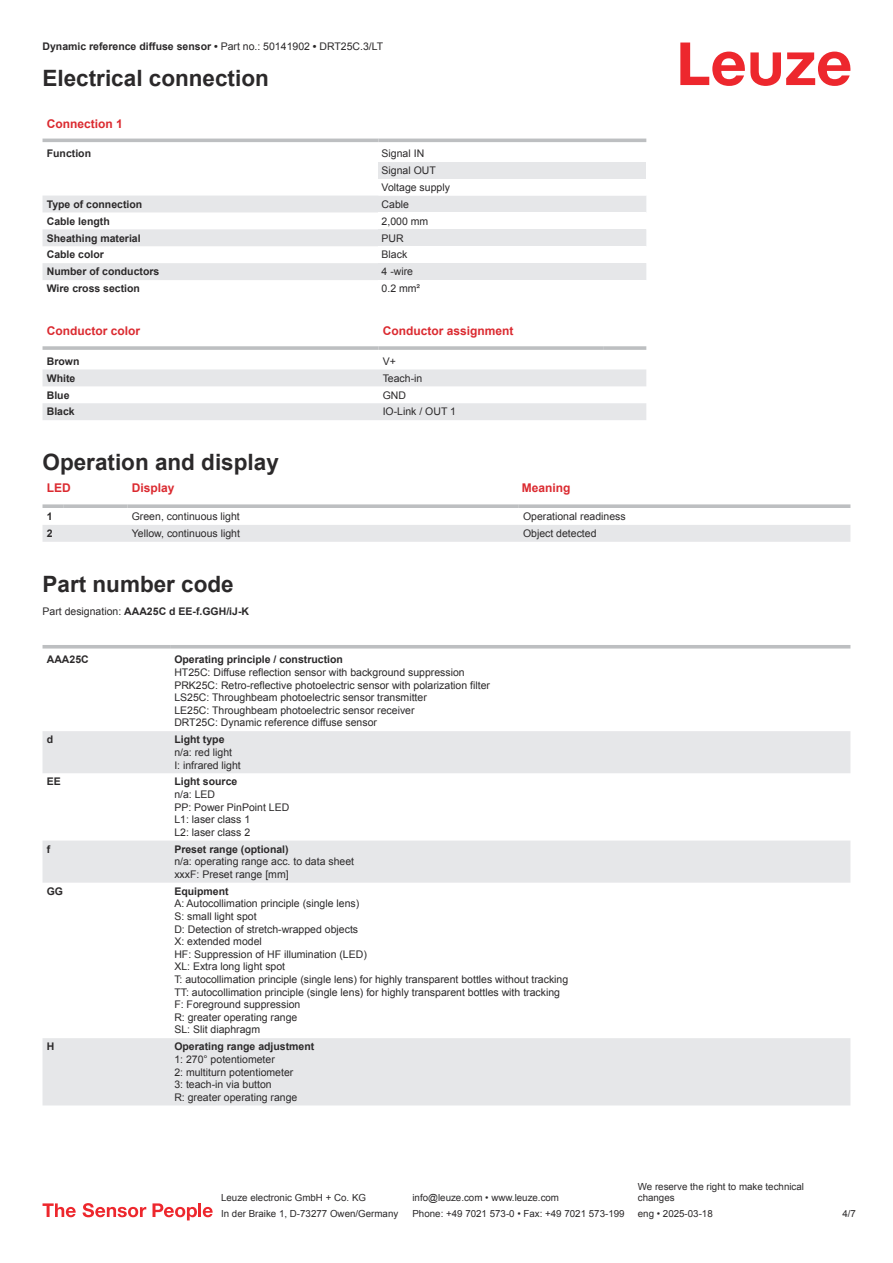
<style>
.page{position:relative;width:893px;height:1263px;background:#fff}
.page>*{position:absolute;margin:0;border:0;box-sizing:border-box;transform-origin:0 0}
.t1{font:700 22.5px "Arial";color:#2b292a}
.t2{font:700 12px "Arial";color:#db2a30}
.t3{font:10.5px/12.6px "Arial";color:#2b292a}
.t4{font:700 10.5px "Arial";color:#2b292a}
.t5{font:9.75px/11.7px "Arial";color:#2b292a}
.s1{font-weight:400}
</style>
<div class="page">
<svg style="left:680px;top:43px;width:170px;height:43px"></svg>
<svg style="left:43px;top:138px;width:603px;height:58px"></svg>
<svg style="left:43px;top:196px;width:335px;height:84px;fill:#e6e7e9"></svg>
<hr style="left:43px;top:139px;width:335px;height:3px;background:#bdbfc1">
<hr style="left:378px;top:139px;width:268px;height:3px;background:#bdbfc1">
<svg style="left:378px;top:145px;width:268px;height:51px"></svg>
<div style="left:378px;top:162px;width:268px;height:17px;background:#e6e7e9"></div>
<div style="left:378px;top:196px;width:268px;height:16px;background:#e6e7e9"></div>
<div style="left:378px;top:229px;width:268px;height:17px;background:#e6e7e9"></div>
<div style="left:378px;top:263px;width:268px;height:17px;background:#e6e7e9"></div>
<svg style="left:43px;top:369px;width:603px;height:51px"></svg>
<svg style="left:43px;top:346px;width:335px;height:4px"></svg>
<hr style="left:378px;top:346px;width:226px;height:4px;background:#c6c8c9">
<svg style="left:604px;top:346px;width:42px;height:4px"></svg>
<div style="left:43px;top:525px;width:807px;height:17px;background:#e6e7e9"></div>
<svg style="left:43px;top:504px;width:21px;height:4px"></svg>
<svg style="left:64px;top:504px;width:64px;height:4px"></svg>
<svg style="left:128px;top:504px;width:391px;height:4px;background:#c3c5c7"></svg>
<svg style="left:519px;top:504px;width:331px;height:4px"></svg>
<svg style="left:43px;top:731px;width:807px;height:374px"></svg>
<hr style="left:43px;top:645px;width:127px;height:3px;background:#bdbfc1">
<hr style="left:170px;top:645px;width:680px;height:3px;background:#bdbfc1">
<svg style="left:43px;top:1203px;width:33px;height:14px"></svg>
<svg style="left:83px;top:1203px;width:63px;height:14px"></svg>
<svg style="left:153px;top:1203px;width:44px;height:17px"></svg>
<hr style="left:198px;top:1203px;width:3px;height:14px;background:#ed272d">
<svg style="left:203px;top:1207px;width:10px;height:10px"></svg>
<p class="t4" style="left:43px;top:43px;width:342px">Dynamic reference diffuse sensor • <span class="s1">Part no.: 50141902</span> • <span class="s1">DRT25C.3/LT</span></p>
<h1 class="t1" style="left:43px;top:70px;width:228px">Electrical connection</h1>
<p class="t2" style="left:47px;top:119px;width:78px">Connection 1</p>
<p class="t4" style="left:47px;top:149px;width:46px">Function</p>
<p class="t3" style="left:382px;top:146px;width:70px;line-height:17px">Signal IN<br>Signal OUT<br>Voltage supply</p>
<p class="t4" style="left:47px;top:200px;width:97px">Type of connection</p>
<p class="t3" style="left:382px;top:199px;width:29px">Cable</p>
<p class="t4" style="left:47px;top:217px;width:65px">Cable length</p>
<p class="t3" style="left:382px;top:216px;width:48px">2,000 mm</p>
<p class="t4" style="left:47px;top:234px;width:95px">Sheathing material</p>
<p class="t3" style="left:382px;top:233px;width:24px">PUR</p>
<p class="t4" style="left:47px;top:251px;width:59px">Cable color</p>
<p class="t3" style="left:382px;top:249px;width:27px">Black</p>
<p class="t4" style="left:47px;top:268px;width:114px">Number of conductors</p>
<p class="t3" style="left:382px;top:266px;width:33px">4 -wire</p>
<p class="t4" style="left:47px;top:285px;width:95px">Wire cross section</p>
<p class="t3" style="left:382px;top:283px;width:40px">0.2 mm²</p>
<p class="t2" style="left:47px;top:327px;width:95px">Conductor color</p>
<p class="t2" style="left:383px;top:327px;width:132px">Conductor assignment</p>
<p class="t4" style="left:47px;top:357px;width:34px">Brown</p>
<p class="t3" style="left:383px;top:356px;width:15px">V+</p>
<p class="t4" style="left:47px;top:374px;width:30px">White</p>
<p class="t3" style="left:383px;top:373px;width:41px">Teach-in</p>
<p class="t4" style="left:47px;top:391px;width:24px">Blue</p>
<p class="t3" style="left:383px;top:389px;width:25px">GND</p>
<p class="t4" style="left:47px;top:408px;width:30px">Black</p>
<p class="t3" style="left:383px;top:406px;width:75px">IO-Link / OUT 1</p>
<h1 class="t1" style="left:43px;top:454px;width:238px">Operation and display</h1>
<p class="t2" style="left:47px;top:483px;width:25px">LED</p>
<p class="t2" style="left:132px;top:483px;width:44px">Display</p>
<p class="t2" style="left:522px;top:483px;width:50px">Meaning</p>
<p class="t4" style="left:47px;top:512px;width:7px">1</p>
<p class="t3" style="left:132px;top:511px;width:109px">Green, continuous light</p>
<p class="t3" style="left:523px;top:511px;width:104px">Operational readiness</p>
<p class="t4" style="left:47px;top:529px;width:7px">2</p>
<p class="t3" style="left:132px;top:528px;width:110px">Yellow, continuous light</p>
<p class="t3" style="left:523px;top:528px;width:75px">Object detected</p>
<h1 class="t1" style="left:43px;top:575px;width:193px">Part number code</h1>
<p class="t4" style="left:43px;top:607px;width:208px"><span class="s1">Part designation:</span> AAA25C d EE-f.GGH/iJ-K</p>
<p class="t4" style="left:47px;top:656px;width:43px">AAA25C</p>
<p class="t4" style="left:174px;top:656px;width:170px">Operating principle / construction</p>
<p class="t3" style="left:174px;top:667px;width:317px">HT25C: Diffuse reflection sensor with background suppression PRK25C: Retro-reflective photoelectric sensor with polarization filter LS25C: Throughbeam photoelectric sensor transmitter<br>LE25C: Throughbeam photoelectric sensor receiver<br>DRT25C: Dynamic reference diffuse sensor</p>
<p class="t4" style="left:47px;top:736px;width:8px">d</p>
<p class="t4" style="left:174px;top:736px;width:52px">Light type</p>
<p class="t3" style="left:174px;top:747px;width:68px">n/a: red light<br>I: infrared light</p>
<p class="t4" style="left:47px;top:778px;width:16px">EE</p>
<p class="t4" style="left:174px;top:778px;width:65px">Light source</p>
<p class="t3" style="left:174px;top:789px;width:116px">n/a: LED<br>PP: Power PinPoint LED<br>L1: laser class 1<br>L2: laser class 2</p>
<p class="t4" style="left:47px;top:845px;width:5px">f</p>
<p class="t4" style="left:174px;top:845px;width:116px">Preset range (optional)</p>
<p class="t3" style="left:174px;top:856px;width:181px">n/a: operating range acc. to data sheet xxxF: Preset range [mm]</p>
<p class="t4" style="left:47px;top:887px;width:18px">GG</p>
<p class="t4" style="left:174px;top:887px;width:56px">Equipment</p>
<p class="t3" style="left:174px;top:898px;width:395px">A: Autocollimation principle (single lens)<br>S: small light spot<br>D: Detection of stretch-wrapped objects<br>X: extended model<br>HF: Suppression of HF illumination (LED)<br>XL: Extra long light spot<br>T: autocollimation principle (single lens) for highly transparent bottles without tracking TT: autocollimation principle (single lens) for highly transparent bottles with tracking F: Foreground suppression<br>R: greater operating range<br>SL: Slit diaphragm</p>
<p class="t4" style="left:47px;top:1043px;width:9px">H</p>
<p class="t4" style="left:174px;top:1043px;width:142px">Operating range adjustment</p>
<p class="t3" style="left:174px;top:1054px;width:125px">1: 270° potentiometer<br>2: multiturn potentiometer<br>3: teach-in via button<br>R: greater operating range</p>
<p class="t5" style="left:221px;top:1193px;width:146px">Leuze electronic GmbH + Co. KG</p>
<p class="t5" style="left:412px;top:1193px;width:148px">info@leuze.com • www.leuze.com</p>
<p class="t5" style="left:638px;top:1181px;width:168px">We reserve the right to make technical changes</p>
<p class="t5" style="left:221px;top:1209px;width:179px">In der Braike 1, D-73277 Owen/Germany</p>
<p class="t5" style="left:412px;top:1209px;width:214px">Phone: +49 7021 573-0 • Fax: +49 7021 573-199</p>
<p class="t5" style="left:638px;top:1209px;width:76px">eng • 2025-03-18</p>
<p class="t5" style="left:842px;top:1209px;width:15px">4 /7</p>
</div>
